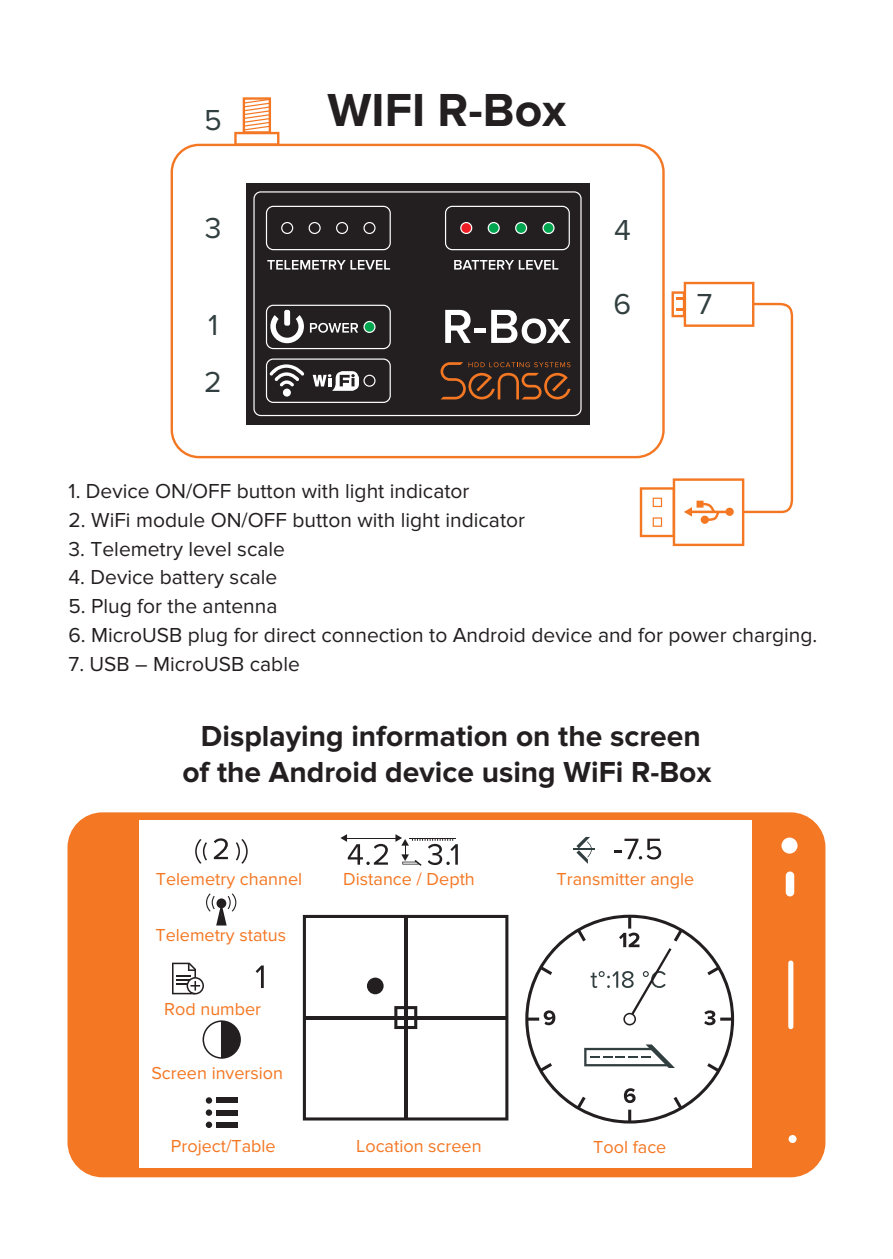
<style>
.page{position:relative;width:893px;height:1259px;background:#fff}
.page>*{position:absolute;margin:0;border:0;box-sizing:border-box;transform-origin:0 0}
.t1{font:700 48px "Proxima Nova";color:#231f20}
.t2{font:700 30px/36px "Proxima Nova";color:#231f20;text-align:center}
.t3{font:30px "Proxima Nova";color:#323f40}
.t4{font:21px "Proxima Nova";color:#231f20}
.t5{font:18px "Proxima Nova";color:#f47723}
</style>
<div class="page">
<svg style="left:171px;top:144px;width:494px;height:314px"></svg>
<svg style="left:234px;top:97px;width:45px;height:49px"></svg>
<svg style="left:640px;top:282px;width:153px;height:264px"></svg>
<div style="left:266px;top:206px;width:125px;height:44px;border:1px solid #fff;border-radius:7px"></div>
<div style="left:281px;top:222px;width:12px;height:12px;border:1px solid #fff;border-radius:50%"></div>
<div style="left:309px;top:222px;width:12px;height:12px;border:1px solid #fff;border-radius:50%"></div>
<div style="left:336px;top:222px;width:12px;height:12px;border:1px solid #fff;border-radius:50%"></div>
<div style="left:363px;top:222px;width:13px;height:12px;border:1px solid #fff;border-radius:50%"></div>
<div style="left:266px;top:305px;width:125px;height:44px;border:1px solid #fff;border-radius:7px"></div>
<div style="left:364px;top:321px;width:11px;height:11px;background:#00a54f;border-radius:50%"></div>
<div style="left:363px;top:321px;width:13px;height:12px;border:1px solid #fff;border-radius:50%"></div>
<div style="left:266px;top:358px;width:125px;height:45px;border:1px solid #fff;border-radius:7px"></div>
<div style="left:283px;top:388px;width:8px;height:8px;background:#fff;border-radius:50%"></div>
<div style="left:363px;top:375px;width:13px;height:12px;border:1px solid #fff;border-radius:50%"></div>
<div style="left:445px;top:206px;width:125px;height:44px;border:1px solid #fff;border-radius:7px"></div>
<div style="left:461px;top:222px;width:11px;height:11px;background:#ee1d23;border-radius:50%"></div>
<div style="left:460px;top:222px;width:12px;height:12px;border:1px solid #fff;border-radius:50%"></div>
<div style="left:488px;top:222px;width:11px;height:11px;background:#00a54f;border-radius:50%"></div>
<div style="left:488px;top:222px;width:12px;height:12px;border:1px solid #fff;border-radius:50%"></div>
<div style="left:516px;top:222px;width:11px;height:11px;background:#00a54f;border-radius:50%"></div>
<div style="left:515px;top:222px;width:12px;height:12px;border:1px solid #fff;border-radius:50%"></div>
<div style="left:543px;top:222px;width:11px;height:11px;background:#00a54f;border-radius:50%"></div>
<div style="left:542px;top:222px;width:13px;height:12px;border:1px solid #fff;border-radius:50%"></div>
<div style="left:253px;top:191px;width:329px;height:225px;border:1px solid #fff;border-radius:7px"></div>
<svg style="left:267px;top:260px;width:123px;height:9px"></svg>
<svg style="left:310px;top:323px;width:48px;height:10px"></svg>
<svg style="left:445px;top:310px;width:26px;height:33px"></svg>
<hr style="left:474px;top:329px;width:12px;height:4px;background:#fff">
<svg style="left:491px;top:310px;width:80px;height:33px"></svg>
<svg style="left:454px;top:260px;width:104px;height:9px"></svg>
<div style="left:284px;top:310px;width:6px;height:16px;background:#fff;border-radius:2px"></div>
<svg style="left:270px;top:315px;width:34px;height:28px"></svg>
<svg style="left:441px;top:362px;width:129px;height:37px"></svg>
<svg style="left:313px;top:371px;width:46px;height:20px"></svg>
<svg style="left:269px;top:364px;width:35px;height:22px"></svg>
<div style="left:68px;top:812px;width:757px;height:365px;background:#f47723;border-radius:35px"></div>
<div style="left:788px;top:960px;width:5px;height:69px;background:#fff;border-radius:3px"></div>
<div style="left:781px;top:837px;width:16px;height:16px;background:#fff;border-radius:50%"></div>
<div style="left:789px;top:1135px;width:8px;height:8px;background:#fff;border-radius:50%"></div>
<div style="left:786px;top:871px;width:8px;height:25px;background:#fff;border-radius:4px"></div>
<div style="left:139px;top:820px;width:612px;height:347px;background:#fff"></div>
<svg style="left:256px;top:965px;width:8px;height:23px"></svg>
<svg style="left:195px;top:839px;width:12px;height:24px"></svg>
<svg style="left:236px;top:839px;width:12px;height:24px"></svg>
<svg style="left:206px;top:893px;width:30px;height:32px"></svg>
<svg style="left:203px;top:1020px;width:38px;height:38px"></svg>
<svg style="left:206px;top:1097px;width:6px;height:6px"></svg>
<div style="left:216px;top:1098px;width:22px;height:5px;background:#231f20"></div>
<svg style="left:206px;top:1109px;width:6px;height:6px"></svg>
<div style="left:216px;top:1110px;width:22px;height:5px;background:#231f20"></div>
<div style="left:206px;top:1121px;width:6px;height:7px;background:#231f20;border-radius:50%"></div>
<div style="left:216px;top:1122px;width:22px;height:5px;background:#231f20"></div>
<svg style="left:303px;top:915px;width:205px;height:205px"></svg>
<div style="left:367px;top:977px;width:17px;height:17px;background:#231f20;border-radius:50%"></div>
<hr style="left:404px;top:915px;width:3px;height:204px;background:#231f20">
<hr style="left:304px;top:1016px;width:204px;height:3px;background:#231f20">
<svg style="left:172px;top:962px;width:32px;height:32px"></svg>
<hr style="left:346px;top:837px;width:51px;height:1px;background:#231f20">
<hr style="left:573px;top:848px;width:22px;height:2px;background:#323f40">
<svg style="left:576px;top:837px;width:16px;height:27px"></svg>
<svg style="left:340px;top:834px;width:48px;height:31px"></svg>
<svg style="left:395px;top:834px;width:63px;height:32px"></svg>
<svg style="left:214px;top:838px;width:14px;height:21px"></svg>
<svg style="left:615px;top:838px;width:46px;height:21px"></svg>
<svg style="left:525px;top:914px;width:209px;height:209px"></svg>
<h2 class="t3" style="left:204px;top:103px;width:19px">5</h2>
<h1 class="t1" style="left:328px;top:83px;width:240px">WIFI R-Box</h1>
<h2 class="t3" style="left:205px;top:211px;width:18px">3</h2>
<h2 class="t3" style="left:614px;top:213px;width:18px">4</h2>
<h2 class="t3" style="left:208px;top:308px;width:12px">1</h2>
<h2 class="t3" style="left:204px;top:365px;width:19px">2</h2>
<h2 class="t3" style="left:613px;top:287px;width:19px">6</h2>
<h2 class="t3" style="left:697px;top:287px;width:17px">7</h2>
<p class="t4" style="left:69px;top:479px;width:402px">1. Device ON/OFF button with light indicator</p>
<p class="t4" style="left:69px;top:508px;width:458px">2. WiFi module ON/OFF button with light indicator</p>
<p class="t4" style="left:69px;top:536px;width:218px">3. Telemetry level scale</p>
<p class="t4" style="left:69px;top:565px;width:210px">4. Device battery scale</p>
<p class="t4" style="left:69px;top:594px;width:210px">5. Plug for the antenna</p>
<p class="t4" style="left:69px;top:623px;width:750px">6. MicroUSB plug for direct connection to Android device and for power charging.</p>
<p class="t4" style="left:69px;top:652px;width:233px">7. USB – MicroUSB cable</p>
<h2 class="t2" style="left:182px;top:719px;width:531px">Displaying information on the screen of the Android device using WiFi R-Box</h2>
<p class="t5" style="left:156px;top:869px;width:148px">Telemetry channel</p>
<p class="t5" style="left:343px;top:869px;width:133px">Distance / Depth</p>
<p class="t5" style="left:155px;top:924px;width:132px">Telemetry status</p>
<p class="t5" style="left:164px;top:998px;width:99px">Rod number</p>
<p class="t5" style="left:151px;top:1062px;width:133px">Screen inversion</p>
<p class="t5" style="left:557px;top:869px;width:139px">Transmitter angle</p>
<p class="t5" style="left:171px;top:1136px;width:106px">Project/Table</p>
<p class="t5" style="left:593px;top:1137px;width:75px">Tool face</p>
<p class="t5" style="left:356px;top:1136px;width:127px">Location screen</p>
</div>
